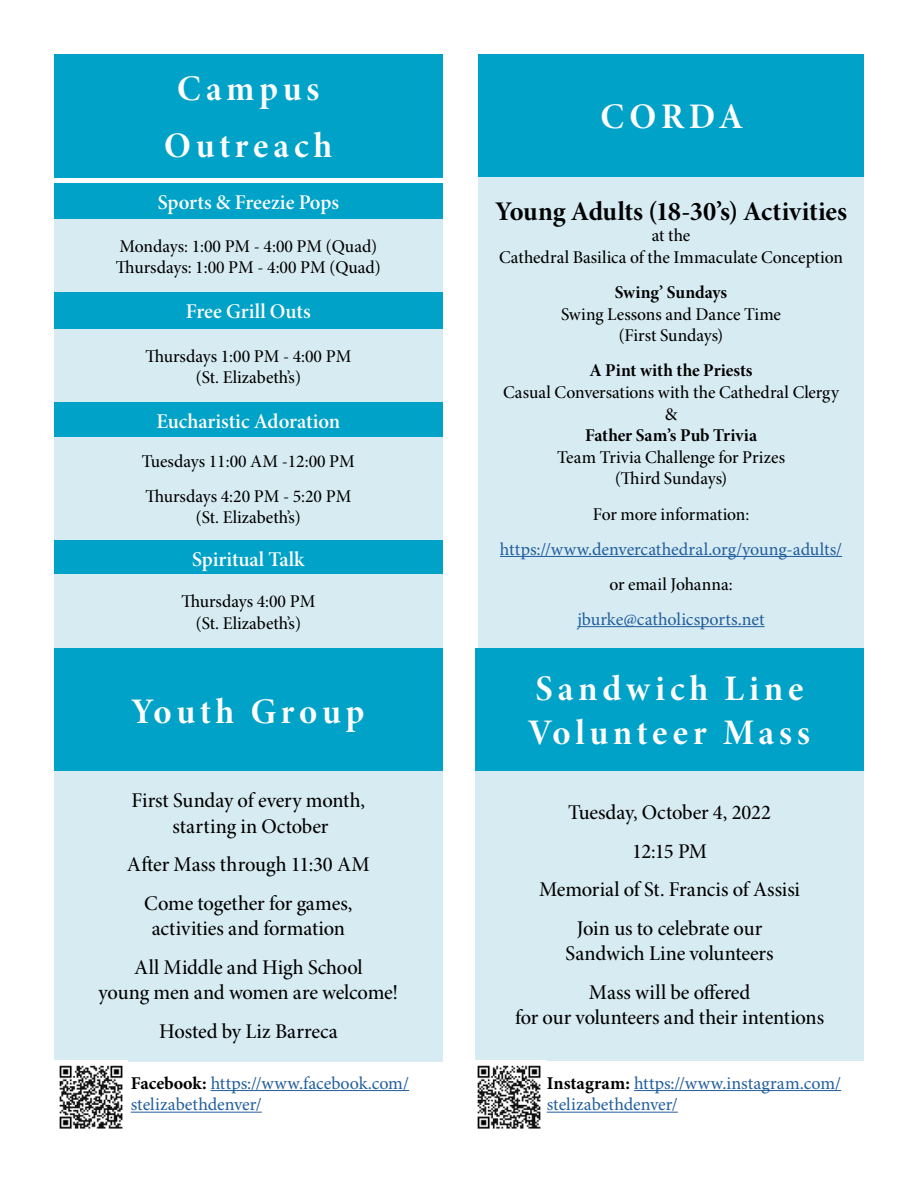
<style>
.page{position:relative;width:918px;height:1188px;background:#fff}
.page>*{position:absolute;margin:0;border:0;box-sizing:border-box;transform-origin:0 0}
.t1{font:36px/56.7px "Minion Variable Concept";letter-spacing:.135em;color:#fff;text-align:center}
.t2{font:27px "Minion Pro Bold Subh";letter-spacing:-.005em;color:#000}
.t3{font:21px/38.7px "Minion Pro Medium Subh";letter-spacing:-.01em;color:#000;text-align:center}
.t4{font:21px "Minion Pro Semibold Subh";color:#fff}
.t5{font:18px/21.6px "Minion Pro Medium Subh";color:#000;text-align:center}
.t6{font:18px/21.6px "Minion Pro";color:#215e9e}
.t7{font:18px "Minion Pro Bold Subh";color:#000}
.s1{font-weight:700;color:#000}
</style>
<div class="page">
<div style="left:54px;top:54px;width:389px;height:123px;background:#00a2c7"></div>
<div style="left:478px;top:54px;width:386px;height:123px;background:#00a2c7"></div>
<div style="left:54px;top:183px;width:389px;height:37px;background:#00a2c7"></div>
<div style="left:54px;top:219px;width:389px;height:73px;background:#d7ebf2"></div>
<div style="left:54px;top:292px;width:389px;height:37px;background:#00a2c7"></div>
<div style="left:54px;top:329px;width:389px;height:74px;background:#d7ebf2"></div>
<div style="left:54px;top:403px;width:389px;height:36px;background:#00a2c7"></div>
<div style="left:54px;top:540px;width:389px;height:36px;background:#00a2c7"></div>
<div style="left:54px;top:437px;width:389px;height:103px;background:#d7ebf2"></div>
<div style="left:54px;top:575px;width:389px;height:73px;background:#d7ebf2"></div>
<div style="left:54px;top:768px;width:389px;height:294px;background:#d7ebf2"></div>
<div style="left:475px;top:767px;width:389px;height:294px;background:#d7ebf2"></div>
<div style="left:478px;top:177px;width:386px;height:471px;background:#d7ebf2"></div>
<hr style="left:500px;top:556px;width:342px;height:1px;background:#215e9e">
<hr style="left:577px;top:626px;width:188px;height:1px;background:#215e9e">
<div style="left:54px;top:649px;width:389px;height:122px;background:#00a2c7"></div>
<div style="left:475px;top:648px;width:389px;height:122px;background:#00a2c7"></div>
<img style="left:54px;top:1061px;width:73px;height:68px">
<img style="left:477px;top:1065px;width:64px;height:64px">
<hr style="left:211px;top:1090px;width:198px;height:1px;background:#215e9e">
<hr style="left:131px;top:1112px;width:131px;height:1px;background:#215e9e">
<hr style="left:634px;top:1090px;width:207px;height:1px;background:#215e9e">
<hr style="left:547px;top:1112px;width:131px;height:1px;background:#215e9e">
<h1 class="t1" style="left:164px;top:60px;width:170px">Campus<br>Outreach</h1>
<p class="t4" style="left:158px;top:190px;width:183px">Sports &amp; Freezie Pops</p>
<p class="t5" style="left:116px;top:236px;width:266px;text-align:left">Mondays: 1:00 PM - 4:00 PM (Quad)<br>Thursdays: 1:00 PM - 4:00 PM (Quad)</p>
<p class="t4" style="left:186px;top:299px;width:126px">Free Grill Outs</p>
<p class="t5" style="left:145px;top:346px;width:207px">Thursdays 1:00 PM - 4:00 PM (St. Elizabeth’s)</p>
<p class="t4" style="left:156px;top:409px;width:185px">Eucharistic Adoration</p>
<p class="t5" style="left:142px;top:444px;width:214px;line-height:35.1px;text-align:left">Tuesdays 11:00 AM -12:00 PM<br>Thursdays 4:20 PM - 5:20 PM</p>
<p class="t5" style="left:196px;top:508px;width:107px">(St. Elizabeth’s)</p>
<p class="t4" style="left:192px;top:547px;width:114px">Spiritual Talk</p>
<p class="t5" style="left:181px;top:591px;width:135px">Thursdays 4:00 PM (St. Elizabeth’s)</p>
<h1 class="t1" style="left:132px;top:683px;width:234px">Youth Group</h1>
<p class="t3" style="left:132px;top:789px;width:235px;line-height:25.2px">First Sunday of every month, starting in October</p>
<p class="t3" style="left:127px;top:846px;width:244px">After Mass through 11:30 AM<br>Come together for games,</p>
<p class="t3" style="left:134px;top:910px;width:230px">activities and formation<br>All Middle and High School</p>
<p class="t3" style="left:99px;top:974px;width:301px">young men and women are welcome!<br>Hosted by Liz Barreca</p>
<h1 class="t1" style="left:600px;top:88px;width:143px">CORDA</h1>
<h2 class="t2" style="left:495px;top:195px;width:353px">Young Adults (18-30’s) Activities</h2>
<p class="t5" style="left:499px;top:226px;width:345px">at the<br>Cathedral Basilica of the Immaculate Conception</p>
<p class="t7" style="left:615px;top:282px;width:114px">Swing’ Sundays</p>
<p class="t5" style="left:561px;top:304px;width:221px">Swing Lessons and Dance Time (First Sundays)</p>
<p class="t7" style="left:589px;top:360px;width:165px">A Pint with the Priests</p>
<p class="t5" style="left:503px;top:382px;width:337px">Casual Conversations with the Cathedral Clergy &amp;</p>
<p class="t7" style="left:585px;top:425px;width:174px">Father Sam’s Pub Trivia</p>
<p class="t5" style="left:557px;top:447px;width:230px">Team Trivia Challenge for Prizes (Third Sundays)</p>
<p class="t5" style="left:593px;top:504px;width:158px">For more information:</p>
<p class="t6" style="left:500px;top:539px;width:344px">https://www.denvercathedral.org/young-adults/</p>
<p class="t5" style="left:609px;top:574px;width:125px">or email Johanna:</p>
<p class="t6" style="left:577px;top:609px;width:189px">jburke@catholicsports.net</p>
<h1 class="t1" style="left:529px;top:667px;width:283px;line-height:43.2px;text-align:left">Sandwich Line<br>Volunteer Mass</h1>
<p class="t3" style="left:539px;top:794px;width:263px">Tuesday, October 4, 2022<br>12:15 PM<br>Memorial of St. Francis of Assisi<br>Join us to celebrate our</p>
<p class="t3" style="left:566px;top:935px;width:209px">Sandwich Line volunteers<br>Mass will be offered</p>
<p class="t3" style="left:515px;top:999px;width:311px">for our volunteers and their intentions</p>
<p class="t6" style="left:131px;top:1073px;width:280px"><span class="s1">Facebook:</span> https://www.facebook.com/ stelizabethdenver/</p>
<p class="t6" style="left:547px;top:1073px;width:296px"><span class="s1">Instagram:</span> https://www.instagram.com/ stelizabethdenver/</p>
</div>
